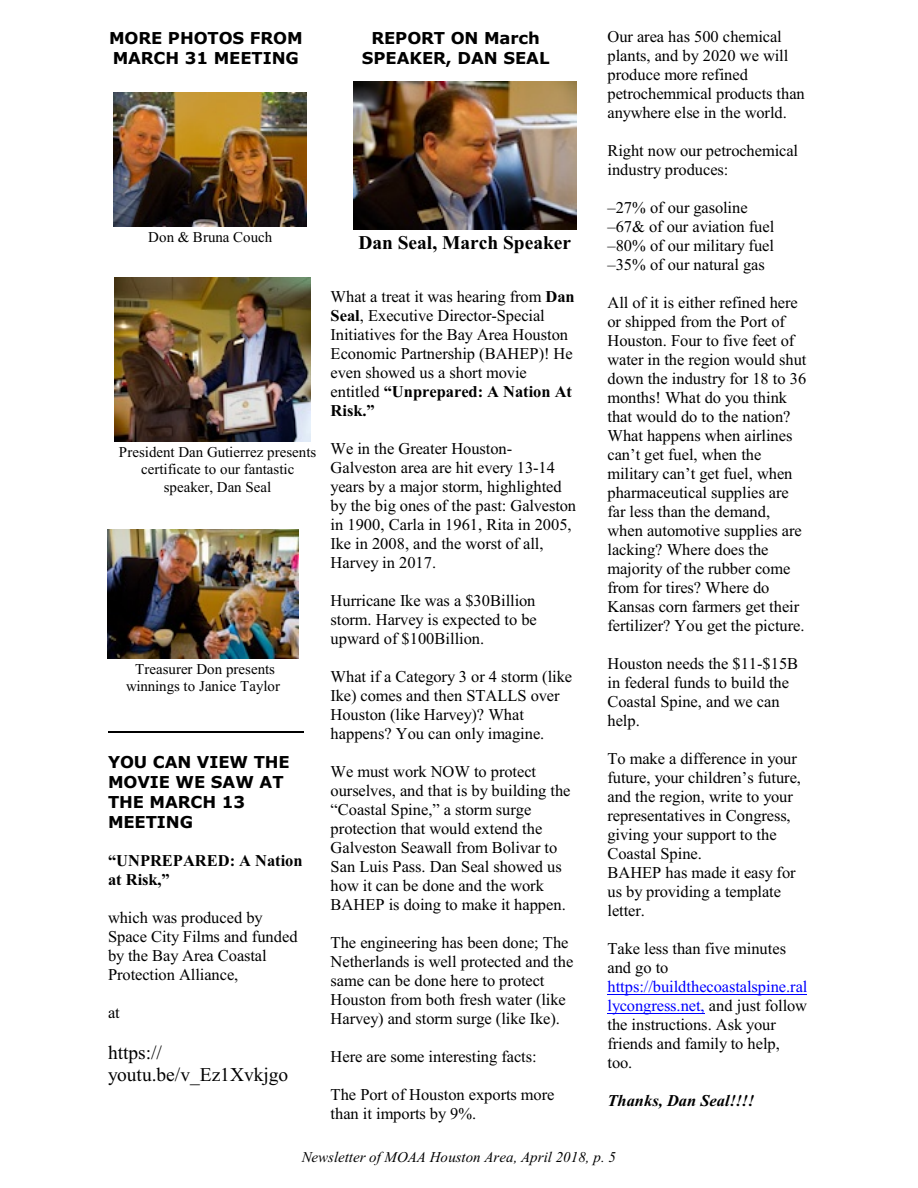
<style>
.page{position:relative;width:918px;height:1188px;background:#fff}
.page>*{position:absolute;margin:0;border:0;box-sizing:border-box;transform-origin:0 0}
.t1{font:19.5px/22.4px "Times New Roman";color:#000}
.t2{font:700 19.5px "Times New Roman";color:#000}
.t3{font:16.5px/19px "Times New Roman";letter-spacing:-.005em;color:#000}
.t4{font:700 16.5px/20px "Verdana";letter-spacing:-.005em;color:#000}
.t5{font:700 16.5px/19px "Times New Roman";color:#000}
.t6{font:italic 700 16.5px "Times New Roman";color:#000}
.t7{font:15px/17.2px "Times New Roman";color:#000;text-align:center}
.t8{font:italic 15px "Times New Roman";color:#000}
.s1{font-weight:700}
.s2{color:#00f}
</style>
<div class="page">
<img style="left:114px;top:93px;width:193px;height:134px">
<img style="left:115px;top:278px;width:195px;height:164px">
<img style="left:108px;top:529px;width:191px;height:129px">
<img style="left:354px;top:81px;width:222px;height:148px">
<hr style="left:608px;top:994px;width:199px;height:1px;background:#00f">
<hr style="left:608px;top:1013px;width:97px;height:1px;background:#00f">
<hr style="left:108px;top:732px;width:196px;height:1px;background:#000">
<p class="t4" style="left:109px;top:29px;width:195px">MORE PHOTOS FROM<br>MARCH 31 MEETING</p>
<p class="t4" style="left:362px;top:29px;width:189px;text-align:center">REPORT ON March<br>SPEAKER, DAN SEAL</p>
<p class="t7" style="left:148px;top:230px;width:125px">Don &amp; Bruna Couch</p>
<p class="t2" style="left:358px;top:236px;width:214px">Dan Seal, March Speaker</p>
<p class="t7" style="left:119px;top:445px;width:199px">President Dan Gutierrez presents certificate to our fantastic speaker, Dan Seal</p>
<p class="t7" style="left:126px;top:661px;width:156px">Treasurer Don presents winnings to Janice Taylor</p>
<p class="t4" style="left:108px;top:754px;width:183px">YOU CAN VIEW THE<br>MOVIE WE SAW AT<br>THE MARCH 13<br>MEETING</p>
<p class="t5" style="left:108px;top:853px;width:196px">“UNPREPARED: A Nation at Risk,”</p>
<p class="t3" style="left:108px;top:910px;width:191px">which was produced by<br>Space City Films and funded by the Bay Area Coastal<br>Protection Alliance,</p>
<p class="t3" style="left:108px;top:1005px;width:13px">at</p>
<p class="t1" style="left:108px;top:1043px;width:182px">https:// youtu.be/v_Ez1Xvkjgo</p>
<p class="t3" style="left:331px;top:289px;width:246px">What a treat it was hearing from <span class="s1">Dan<br>Seal</span>, Executive Director-Special<br>Initiatives for the Bay Area Houston<br>Economic Partnership (BAHEP)! He even showed us a short movie entitled <span class="s1">“Unprepared: A Nation At<br>Risk.”</span></p>
<p class="t3" style="left:331px;top:440px;width:247px">We in the Greater Houston-<br>Galveston area are hit every 13-14 years by a major storm, highlighted by the big ones of the past: Galveston in 1900, Carla in 1961, Rita in 2005,<br>Ike in 2008, and the worst of all,<br>Harvey in 2017.</p>
<p class="t3" style="left:331px;top:592px;width:208px;text-align:justify">Hurricane Ike was a $30Billion storm. Harvey is expected to be upward of $100Billion.</p>
<p class="t3" style="left:331px;top:668px;width:243px">What if a Category 3 or 4 storm (like<br>Ike) comes and then STALLS over<br>Houston (like Harvey)? What happens? You can only imagine.</p>
<p class="t3" style="left:331px;top:763px;width:241px">We must work NOW to protect ourselves, and that is by building the “Coastal Spine,” a storm surge protection that would extend the<br>Galveston Seawall from Bolivar to<br>San Luis Pass. Dan Seal showed us how it can be done and the work<br>BAHEP is doing to make it happen.</p>
<p class="t3" style="left:331px;top:934px;width:244px">The engineering has been done; The Netherlands is well protected and the same can be done here to protect Houston from both fresh water (like Harvey) and storm surge (like Ike).</p>
<p class="t3" style="left:331px;top:1048px;width:207px">Here are some interesting facts:</p>
<p class="t3" style="left:331px;top:1086px;width:225px">The Port of Houston exports more than it imports by 9%.</p>
<p class="t3" style="left:608px;top:29px;width:199px">Our area has 500 chemical plants, and by 2020 we will produce more refined petrochemmical products than anywhere else in the world.</p>
<p class="t3" style="left:608px;top:143px;width:192px">Right now our petrochemical industry produces:</p>
<p class="t3" style="left:608px;top:200px;width:168px">–27% of our gasoline –67&amp; of our aviation fuel –80% of our military fuel –35% of our natural gas</p>
<p class="t3" style="left:608px;top:295px;width:201px">All of it is either refined here or shipped from the Port of<br>Houston. Four to five feet of water in the region would shut down the industry for 18 to 36 months! What do you think that would do to the nation?<br>What happens when airlines can’t get fuel, when the military can’t get fuel, when pharmaceutical supplies are far less than the demand, when automotive supplies are lacking? Where does the majority of the rubber come from for tires? Where do<br>Kansas corn farmers get their fertilizer? You get the picture.</p>
<p class="t3" style="left:608px;top:656px;width:192px">Houston needs the $11-$15B in federal funds to build the<br>Coastal Spine, and we can help.</p>
<p class="t3" style="left:608px;top:750px;width:195px">To make a difference in your future, your children’s future, and the region, write to your representatives in Congress, giving your support to the<br>Coastal Spine.<br>BAHEP has made it easy for us by providing a template letter.</p>
<p class="t3" style="left:608px;top:940px;width:180px">Take less than five minutes and go to</p>
<p class="t3" style="left:608px;top:978px;width:201px"><span class="s2">https://buildthecoastalspine.ral lycongress.net,</span> and just follow the instructions. Ask your friends and family to help, too.</p>
<p class="t6" style="left:608px;top:1095px;width:148px">Thanks, Dan Seal!!!!</p>
<p class="t8" style="left:302px;top:1152px;width:316px">Newsletter of MOAA Houston Area, April 2018, p. 5</p>
</div>
